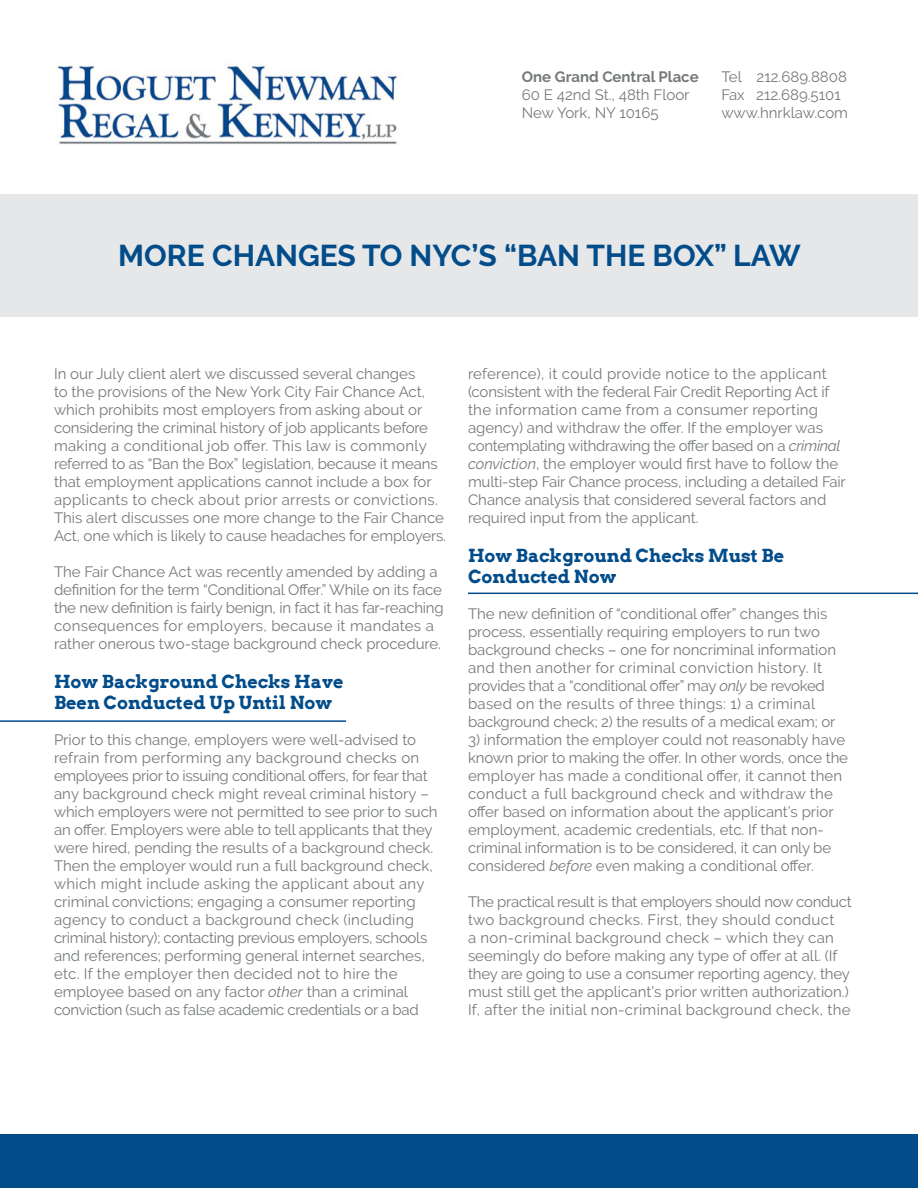
<style>
.page{position:relative;width:918px;height:1188px;background:#fff}
.page>*{position:absolute;margin:0;border:0;box-sizing:border-box;transform-origin:0 0}
.t1{font:700 30px "Raleway";color:#024c8a}
.t2{font:700 18px/21px "Arvo";color:#024c8a}
.t3{font:15px/18px "Raleway";color:#75797b}
.t4{font:700 15px "Raleway";color:#75797b}
.s1{font-style:italic}
</style>
<div class="page">
<div style="left:0;top:194px;width:918px;height:122px;background:#e6e7e9"></div>
<img style="left:56px;top:65px;width:342px;height:79px">
<div style="left:0;top:1134px;width:918px;height:54px;background:#024c8a"></div>
<hr style="left:0;top:720px;width:346px;height:2px;background:#024c8a">
<hr style="left:468px;top:593px;width:450px;height:1px;background:#024c8a">
<p class="t4" style="left:522px;top:68px;width:178px">One Grand Central Place</p>
<p class="t3" style="left:522px;top:85px;width:169px">60 E 42nd St., 48th Floor</p>
<p class="t3" style="left:522px;top:103px;width:138px">New York, NY 10165</p>
<p class="t3" style="left:721px;top:67px;width:127px">Tel 212.689.8808</p>
<p class="t3" style="left:721px;top:85px;width:121px">Fax 212.689.5101</p>
<p class="t3" style="left:721px;top:103px;width:128px">www.hnrklaw.com</p>
<p class="t1" style="left:118px;top:239px;width:684px">MORE CHANGES TO NYC’S “BAN THE BOX” LAW</p>
<p class="t3" style="left:54px;top:364px;width:394px">In our July client alert we discussed several changes<br>to the provisions of the New York City Fair Chance Act, which prohibits most employers from asking about or considering the criminal history of job applicants before making a conditional job offer. This law is commonly referred to as “Ban the Box” legislation, because it means that employment applications cannot include a box for applicants to check about prior arrests or convictions.<br>This alert discusses one more change to the Fair Chance Act, one which is likely to cause headaches for employers.</p>
<p class="t3" style="left:54px;top:562px;width:391px">The Fair Chance Act was recently amended by adding a definition for the term “Conditional Offer.” While on its face the new definition is fairly benign, in fact it has far-reaching consequences for employers, because it mandates a rather onerous two-stage background check procedure.</p>
<p class="t2" style="left:54px;top:670px;width:291px">How Background Checks Have<br>Been Conducted Up Until Now</p>
<p class="t3" style="left:54px;top:730px;width:385px">Prior to this change, employers were well-advised to refrain from performing any background checks on employees prior to issuing conditional offers, for fear that any background check might reveal criminal history – which employers were not permitted to see prior to such an offer. Employers were able to tell applicants that they were hired, pending the results of a background check.<br>Then the employer would run a full background check, which might include asking the applicant about any criminal convictions; engaging a consumer reporting agency to conduct a background check (including criminal history); contacting previous employers, schools and references; performing general internet searches, etc. If the employer then decided not to hire the employee based on any factor <span class="s1">other</span> than a criminal conviction (such as false academic credentials or a bad</p>
<p class="t3" style="left:468px;top:364px;width:363px">reference), it could provide notice to the applicant (consistent with the federal Fair Credit Reporting Act if the information came from a consumer reporting</p>
<p class="t3" style="left:468px;top:418px;width:379px">agency) and withdraw the offer. If the employer was contemplating withdrawing the offer based on a <span class="s1">criminal conviction</span>, the employer would first have to follow the multi-step Fair Chance process, including a detailed Fair Chance analysis that considered several factors and required input from the applicant.</p>
<p class="t2" style="left:468px;top:544px;width:318px">How Background Checks Must Be<br>Conducted Now</p>
<p class="t3" style="left:468px;top:604px;width:370px">The new definition of “conditional offer” changes this process, essentially requiring employers to run two background checks – one for noncriminal information and then another for criminal conviction history. It provides that a “conditional offer” may <span class="s1">only</span> be revoked based on the results of three things: 1) a criminal background check; 2) the results of a medical exam; or</p>
<p class="t3" style="left:468px;top:730px;width:382px">3) information the employer could not reasonably have known prior to making the offer. In other words, once the employer has made a conditional offer, it cannot then conduct a full background check and withdraw the offer based on information about the applicant’s prior employment, academic credentials, etc. If that non&shy;criminal information is to be considered, it can only be considered <span class="s1">before</span> even making a conditional offer.</p>
<p class="t3" style="left:468px;top:892px;width:385px">The practical result is that employers should now conduct two background checks. First, they should conduct<br>a non-criminal background check – which they can seemingly do before making any type of offer at all. (If they are going to use a consumer reporting agency, they must still get the applicant’s prior written authorization.)<br>If, after the initial non-criminal background check, the</p>
</div>
